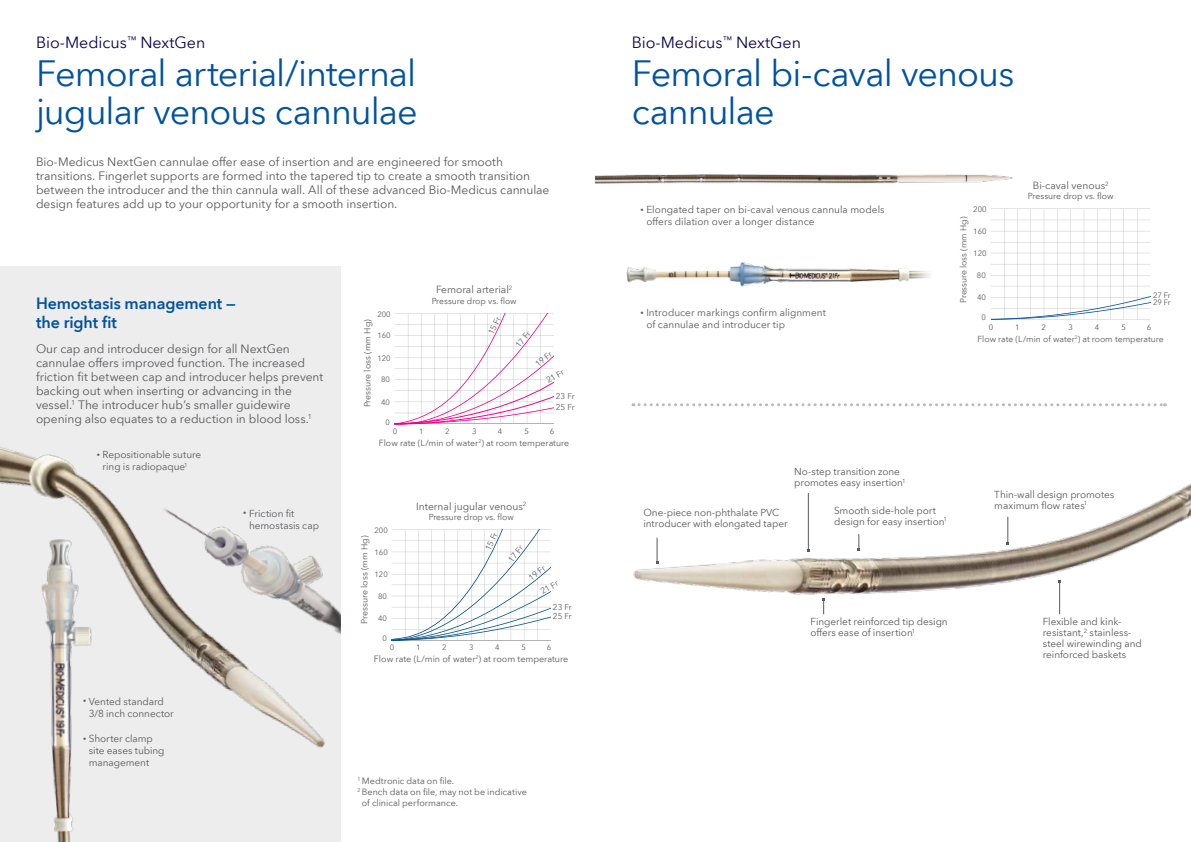
<style>
.page{position:relative;width:1191px;height:842px;background:#fff}
.page>*{position:absolute;margin:0;border:0;box-sizing:border-box;transform-origin:0 0}
.t1{font:36px/38px "Avenir Next World";letter-spacing:-.025em;color:#0052a0}
.t2{font:16px "Avenir Next World";color:#0c0450}
.t3{font:600 16px/19px "Avenir Next World";letter-spacing:-.005em;color:#0052a0}
.t4{font:12px/14px "Avenir Next World";letter-spacing:-.005em;color:#58595b}
.t5{font:10.3px "Avenir Next World";color:#58595b}
.t6{font:10.2px "Avenir Next World";color:#58595b}
.t7{font:10px/11px "Avenir Next World";letter-spacing:-.005em;color:#58595b}
.t8{font:9px "Avenir Next World";color:#58595b}
.t9{font:8.8px "Avenir Next World";color:#58595b}
.t10{font:8.7px "Avenir Next World";color:#58595b}
.t11{font:8.6px "Avenir Next World";color:#58595b}
.t12{font:8.2px/11px "Avenir Next World";letter-spacing:-.02em;color:#58595b}
.t13{font:7.7px/7.2px "Avenir Next World";color:#58595b}
.s1{font-size:6.4px}
</style>
<div class="page">
<div style="left:0;top:266px;width:341px;height:576px;background:#ededee"></div>
<img style="left:52px;top:758px;width:22px;height:84px">
<img style="left:0;top:447px;width:341px;height:311px">
<hr style="left:395px;top:424px;width:158px;height:1px;background:#b2b4b4">
<svg style="left:394px;top:313px;width:159px;height:111px"></svg>
<hr style="left:392px;top:640px;width:159px;height:1px;background:#b2b4b4">
<svg style="left:391px;top:530px;width:160px;height:110px"></svg>
<img style="left:633px;top:483px;width:558px;height:132px">
<svg style="left:656px;top:538px;width:2px;height:26px"></svg>
<svg style="left:858px;top:534px;width:2px;height:17px"></svg>
<hr style="left:808px;top:493px;width:1px;height:57px;background:#58595b">
<svg style="left:1006px;top:517px;width:2px;height:28px"></svg>
<svg style="left:822px;top:598px;width:2px;height:16px"></svg>
<svg style="left:991px;top:209px;width:159px;height:110px"></svg>
<img style="left:626px;top:262px;width:304px;height:25px">
<img style="left:595px;top:174px;width:418px;height:10px">
<svg style="left:633px;top:403px;width:532px;height:3px"></svg>
<hr style="left:1059px;top:582px;width:1px;height:32px;background:#58595b">
<h2 class="t2" style="left:36px;top:29px;width:171px">Bio-Medicus<sup>™</sup> NextGen</h2>
<h1 class="t1" style="left:36px;top:55px;width:383px">Femoral arterial/internal jugular venous cannulae</h1>
<p class="t4" style="left:36px;top:155px;width:515px">Bio-Medicus NextGen cannulae offer ease of insertion and are engineered for smooth transitions. Fingerlet supports are formed into the tapered tip to create a smooth transition between the introducer and the thin cannula wall. All of these advanced Bio-Medicus cannulae design features add up to your opportunity for a smooth insertion.</p>
<h2 class="t3" style="left:36px;top:294px;width:201px">Hemostasis management — the right fit</h2>
<p class="t4" style="left:36px;top:342px;width:289px">Our cap and introducer design for all NextGen cannulae offers improved function. The increased friction fit between cap and introducer helps prevent backing out when inserting or advancing in the vessel.<sup>1</sup> The introducer hub’s smaller guidewire opening also equates to a reduction in blood loss.<sup>1</sup></p>
<p class="t7" style="left:102px;top:449px;width:100px;line-height:12px;text-indent:-6px"><span class="s1">•</span> Repositionable suture ring is radiopaque<sup>1</sup></p>
<p class="t7" style="left:249px;top:507px;width:71px;line-height:12px;text-indent:-6px"><span class="s1">•</span> Friction fit hemostasis cap</p>
<p class="t11" style="left:208px;top:510px;width:87px">Pressure drop vs. flow</p>
<p class="t7" style="left:89px;top:695px;width:86px;line-height:12px;text-indent:-6px"><span class="s1">•</span> Vented standard<br>3/8 inch connector</p>
<p class="t7" style="left:89px;top:733px;width:77px;line-height:12px;text-indent:-6px"><span class="s1">•</span> Shorter clamp site eases tubing management</p>
<p class="t13" style="left:377px;top:310px;width:15px">200</p>
<p class="t9" style="left:360px;top:407px;width:90px;rotate:-90deg">Pressure loss (mm Hg)</p>
<p class="t13" style="left:377px;top:332px;width:15px">160</p>
<p class="t13" style="left:377px;top:355px;width:15px">120</p>
<p class="t13" style="left:381px;top:376px;width:10px">80</p>
<p class="t13" style="left:381px;top:398px;width:10px">40</p>
<p class="t13" style="left:385px;top:418px;width:6px">0</p>
<p class="t6" style="left:436px;top:281px;width:78px">Femoral arterial<sup>2</sup></p>
<p class="t11" style="left:432px;top:294px;width:87px">Pressure drop vs. flow</p>
<p class="t12" style="left:485px;top:332px;width:20px;rotate:-65deg">15 Fr</p>
<p class="t12" style="left:513px;top:343px;width:20px;rotate:-52deg">17 Fr</p>
<p class="t12" style="left:533px;top:361px;width:20px;rotate:-39deg">19 Fr</p>
<p class="t12" style="left:544px;top:376px;width:20px;rotate:-30deg">21 Fr</p>
<p class="t12" style="left:556px;top:391px;width:20px">23 Fr<br>25 Fr</p>
<p class="t13" style="left:393px;top:428px;width:6px">0</p>
<p class="t13" style="left:419px;top:428px;width:6px">1</p>
<p class="t13" style="left:445px;top:428px;width:6px">2</p>
<p class="t13" style="left:472px;top:428px;width:6px">3</p>
<p class="t13" style="left:498px;top:428px;width:6px">4</p>
<p class="t13" style="left:524px;top:428px;width:6px">5</p>
<p class="t13" style="left:549px;top:428px;width:6px">6</p>
<p class="t9" style="left:379px;top:436px;width:192px">Flow rate (L/min of water<sup>2</sup>) at room temperature</p>
<p class="t13" style="left:374px;top:527px;width:15px">200</p>
<p class="t9" style="left:357px;top:624px;width:90px;rotate:-90deg">Pressure loss (mm Hg)</p>
<p class="t13" style="left:374px;top:548px;width:15px">160</p>
<p class="t13" style="left:374px;top:571px;width:15px">120</p>
<p class="t13" style="left:378px;top:592px;width:10px">80</p>
<p class="t13" style="left:378px;top:615px;width:10px">40</p>
<p class="t13" style="left:382px;top:635px;width:6px">0</p>
<p class="t6" style="left:416px;top:498px;width:111px">Internal jugular venous<sup>2</sup></p>
<p class="t11" style="left:429px;top:510px;width:87px">Pressure drop vs. flow</p>
<p class="t12" style="left:483px;top:547px;width:20px;rotate:-65deg">15 Fr</p>
<p class="t12" style="left:506px;top:557px;width:20px;rotate:-52deg">17 Fr</p>
<p class="t12" style="left:526px;top:575px;width:20px;rotate:-39deg">19 Fr</p>
<p class="t12" style="left:538px;top:587px;width:20px;rotate:-30deg">21 Fr</p>
<p class="t12" style="left:553px;top:603px;width:20px;line-height:9px">23 Fr<br>25 Fr</p>
<p class="t13" style="left:390px;top:644px;width:6px">0</p>
<p class="t13" style="left:416px;top:644px;width:6px">1</p>
<p class="t13" style="left:442px;top:644px;width:6px">2</p>
<p class="t13" style="left:469px;top:644px;width:6px">3</p>
<p class="t13" style="left:495px;top:644px;width:6px">4</p>
<p class="t13" style="left:521px;top:644px;width:6px">5</p>
<p class="t13" style="left:547px;top:644px;width:6px">6</p>
<p class="t8" style="left:374px;top:652px;width:196px">Flow rate (L/min of water<sup>2</sup>) at room temperature</p>
<p class="t8" style="left:357px;top:774px;width:98px"><sup>1</sup> Medtronic data on file.</p>
<p class="t8" style="left:357px;top:785px;width:171px"><sup>2</sup> Bench data on file, may not be indicative</p>
<p class="t8" style="left:362px;top:796px;width:98px">of clinical performance.</p>
<h2 class="t2" style="left:631px;top:29px;width:171px">Bio-Medicus<sup>™</sup> NextGen</h2>
<h1 class="t1" style="left:631px;top:55px;width:384px">Femoral bi-caval venous cannulae</h1>
<p class="t5" style="left:1032px;top:177px;width:77px">Bi-caval venous<sup>2</sup></p>
<p class="t10" style="left:1028px;top:189px;width:87px">Pressure drop vs. flow</p>
<p class="t7" style="left:646px;top:204px;width:240px;line-height:12px;text-indent:-6px"><span class="s1">•</span> Elongated taper on bi-caval venous cannula models offers dilation over a longer distance</p>
<p class="t7" style="left:646px;top:307px;width:181px;line-height:12px;text-indent:-6px"><span class="s1">•</span> Introducer markings confirm alignment of cannulae and introducer tip</p>
<p class="t12" style="left:706px;top:331px;width:20px;rotate:-65deg">15 Fr</p>
<p class="t13" style="left:973px;top:206px;width:15px">200</p>
<p class="t11" style="left:956px;top:303px;width:88px;rotate:-90deg">Pressure loss (mm Hg)</p>
<p class="t13" style="left:973px;top:228px;width:15px">160</p>
<p class="t13" style="left:973px;top:250px;width:15px">120</p>
<p class="t13" style="left:977px;top:271px;width:10px">80</p>
<p class="t13" style="left:977px;top:293px;width:10px">40</p>
<p class="t13" style="left:981px;top:314px;width:6px">0</p>
<p class="t13" style="left:1153px;top:292px;width:19px">27 Fr<br>29 Fr</p>
<p class="t13" style="left:989px;top:323px;width:6px">0</p>
<p class="t13" style="left:1015px;top:323px;width:6px">1</p>
<p class="t13" style="left:1041px;top:323px;width:6px">2</p>
<p class="t13" style="left:1068px;top:323px;width:6px">3</p>
<p class="t13" style="left:1094px;top:323px;width:6px">4</p>
<p class="t13" style="left:1121px;top:323px;width:6px">5</p>
<p class="t13" style="left:1146px;top:323px;width:6px">6</p>
<p class="t11" style="left:977px;top:332px;width:188px">Flow rate (L/min of water<sup>2</sup>) at room temperature</p>
<p class="t7" style="left:794px;top:466px;width:113px">No-step transition zone promotes easy insertion<sup>1</sup></p>
<p class="t7" style="left:643px;top:507px;width:146px">One-piece non-phthalate PVC introducer with elongated taper</p>
<p class="t7" style="left:834px;top:505px;width:114px">Smooth side-hole port design for easy insertion<sup>1</sup></p>
<p class="t7" style="left:810px;top:616px;width:139px">Fingerlet reinforced tip design offers ease of insertion<sup>1</sup></p>
<p class="t7" style="left:994px;top:489px;width:121px">Thin-wall design promotes maximum flow rates<sup>1</sup></p>
<p class="t7" style="left:1042px;top:616px;width:100px">Flexible and kink&shy;resistant,<sup>2</sup> stainless&shy;steel wirewinding and reinforced baskets</p>
</div>
